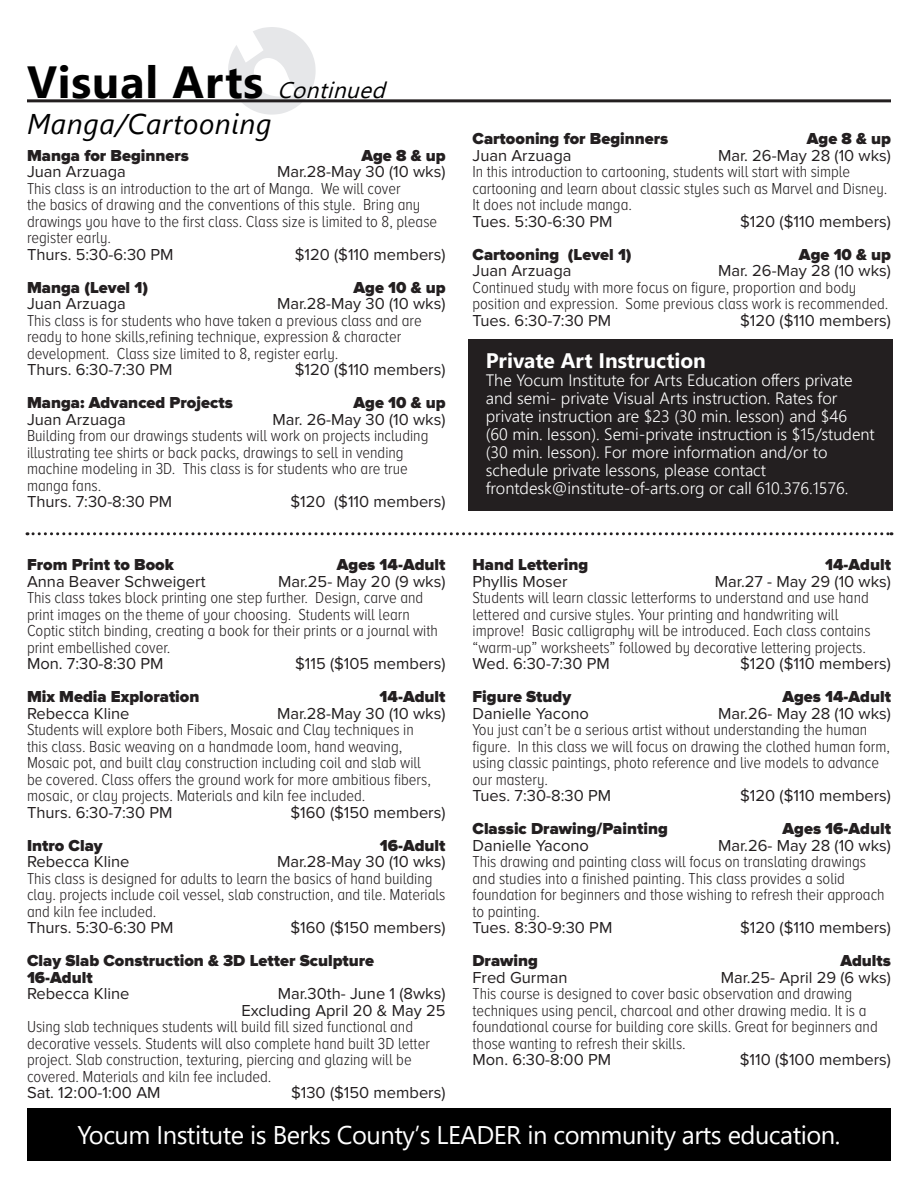
<style>
.page{position:relative;width:918px;height:1188px;background:#fff}
.page>*{position:absolute;margin:0;border:0;box-sizing:border-box;transform-origin:0 0}
.t1{font:700 45px "Segoe UI";color:#000}
.t2{font:italic 28.5px "Segoe UI";letter-spacing:.02em;color:#000}
.t3{font:25.5px "Segoe UI";letter-spacing:-.02em;color:#fff}
.t4{font:700 21px "Segoe UI";color:#fff}
.t5{font:300 16.5px/16.5px "Proxima Nova A Cond";color:#231f20}
.t6{font:16.5px "Proxima Nova";color:#231f20}
.t7{font:900 16.5px/16.5px "Proxima Nova";color:#231f20}
.t8{font:300 16.5px/18px "Segoe UI";color:#fff}
.s1{font-weight:400;font-style:italic;font-size:22.5px}
</style>
<div class="page">
<svg style="left:228px;top:27px;width:88px;height:88px"></svg>
<hr style="left:27px;top:99px;width:864px;height:3px;background:#231f20">
<svg style="left:27px;top:532px;width:865px;height:3px"></svg>
<div style="left:27px;top:1108px;width:864px;height:53px;background:#000"></div>
<div style="left:468px;top:339px;width:424px;height:172px;background:#231f20"></div>
<p class="t1" style="left:27px;top:40px;width:369px">V i s u a l A rts <span class="s1">Continued</span></p>
<p class="t2" style="left:27px;top:97px;width:246px">Manga/Cartooning</p>
<p class="t7" style="left:27px;top:147px;width:164px">Manga for Beginners</p>
<p class="t7" style="left:361px;top:147px;width:86px">Age 8 &amp; up</p>
<p class="t6" style="left:27px;top:162px;width:101px">Juan Arzuaga</p>
<p class="t6" style="left:277px;top:162px;width:170px">Mar.28-May 30 (10 wks)</p>
<p class="t5" style="left:27px;top:180px;width:412px">This class is an introduction to the art of Manga. We will cover<br>the basics of drawing and the conventions of this style. Bring any drawings you have to the first class. Class size is limited to 8, please register early.</p>
<p class="t6" style="left:27px;top:245px;width:148px">Thurs. 5:30-6:30 PM</p>
<p class="t6" style="left:295px;top:245px;width:152px">$120 ($110 members)</p>
<p class="t7" style="left:27px;top:279px;width:123px">Manga (Level 1)</p>
<p class="t7" style="left:353px;top:279px;width:94px">Age 10 &amp; up</p>
<p class="t6" style="left:27px;top:294px;width:101px">Juan Arzuaga</p>
<p class="t6" style="left:277px;top:294px;width:170px">Mar.28-May 30 (10 wks)</p>
<p class="t5" style="left:27px;top:312px;width:396px">This class is for students who have taken a previous class and are ready to hone skills,refining technique, expression &amp; character development. Class size limited to 8, register early.</p>
<p class="t6" style="left:27px;top:360px;width:147px">Thurs. 6:30-7:30 PM</p>
<p class="t6" style="left:295px;top:360px;width:152px">$120 ($110 members)</p>
<p class="t7" style="left:27px;top:395px;width:207px">Manga: Advanced Projects</p>
<p class="t7" style="left:353px;top:395px;width:94px">Age 10 &amp; up</p>
<p class="t6" style="left:27px;top:410px;width:101px">Juan Arzuaga</p>
<p class="t6" style="left:273px;top:410px;width:174px">Mar. 26-May 30 (10 wks)</p>
<p class="t5" style="left:27px;top:427px;width:403px">Building from our drawings students will work on projects including illustrating tee shirts or back packs, drawings to sell in vending machine modeling in 3D. This class is for students who are true manga fans.</p>
<p class="t6" style="left:27px;top:492px;width:147px">Thurs. 7:30-8:30 PM</p>
<p class="t6" style="left:290px;top:492px;width:157px">$120 ($110 members)</p>
<p class="t7" style="left:27px;top:557px;width:148px">From Print to Book</p>
<p class="t7" style="left:337px;top:557px;width:110px">Ages 14-Adult</p>
<p class="t6" style="left:27px;top:572px;width:180px">Anna Beaver Schweigert</p>
<p class="t6" style="left:278px;top:572px;width:169px">Mar.25- May 20 (9 wks)</p>
<p class="t5" style="left:27px;top:590px;width:412px">This class takes block printing one step further. Design, carve and print images on the theme of your choosing. Students will learn Coptic stitch binding, creating a book for their prints or a journal with print embellished cover.</p>
<p class="t6" style="left:27px;top:654px;width:138px">Mon. 7:30-8:30 PM</p>
<p class="t6" style="left:295px;top:654px;width:152px">$115 ($105 members)</p>
<p class="t7" style="left:27px;top:689px;width:174px">Mix Media Exploration</p>
<p class="t7" style="left:380px;top:689px;width:67px">14-Adult</p>
<p class="t6" style="left:27px;top:704px;width:104px">Rebecca Kline</p>
<p class="t6" style="left:277px;top:704px;width:170px">Mar.28-May 30 (10 wks)</p>
<p class="t5" style="left:27px;top:722px;width:406px">Students will explore both Fibers, Mosaic and Clay techniques in this class. Basic weaving on a handmade loom, hand weaving, Mosaic pot, and built clay construction including coil and slab will be covered. Class offers the ground work for more ambitious fibers, mosaic, or clay projects. Materials and kiln fee included.</p>
<p class="t6" style="left:27px;top:803px;width:147px">Thurs. 6:30-7:30 PM</p>
<p class="t6" style="left:291px;top:803px;width:156px">$160 ($150 members)</p>
<p class="t7" style="left:27px;top:838px;width:77px">Intro Clay</p>
<p class="t7" style="left:380px;top:838px;width:67px">16-Adult</p>
<p class="t6" style="left:27px;top:852px;width:104px">Rebecca Kline</p>
<p class="t6" style="left:277px;top:852px;width:170px">Mar.28-May 30 (10 wks)</p>
<p class="t5" style="left:27px;top:870px;width:420px">This class is designed for adults to learn the basics of hand building clay. projects include coil vessel, slab construction, and tile. Materials and kiln fee included.</p>
<p class="t6" style="left:27px;top:918px;width:148px">Thurs. 5:30-6:30 PM</p>
<p class="t6" style="left:291px;top:918px;width:156px">$160 ($150 members)</p>
<p class="t7" style="left:27px;top:953px;width:349px">Clay Slab Construction &amp; 3D Letter Sculpture<br>16-Adult</p>
<p class="t6" style="left:27px;top:984px;width:104px">Rebecca Kline</p>
<p class="t6" style="left:278px;top:984px;width:169px">Mar.30th- June 1 (8wks)</p>
<p class="t6" style="left:242px;top:1001px;width:205px">Excluding April 20 &amp; May 25</p>
<p class="t5" style="left:27px;top:1019px;width:404px">Using slab techniques students will build fill sized functional and decorative vessels. Students will also complete hand built 3D letter project. Slab construction, texturing, piercing and glazing will be covered. Materials and kiln fee included.</p>
<p class="t6" style="left:27px;top:1083px;width:135px">Sat. 12:00-1:00 AM</p>
<p class="t6" style="left:291px;top:1083px;width:156px">$130 ($150 members)</p>
<p class="t7" style="left:472px;top:131px;width:197px">Cartooning for Beginners</p>
<p class="t7" style="left:807px;top:131px;width:86px">Age 8 &amp; up</p>
<p class="t6" style="left:472px;top:146px;width:101px">Juan Arzuaga</p>
<p class="t6" style="left:718px;top:146px;width:174px">Mar. 26-May 28 (10 wks)</p>
<p class="t5" style="left:472px;top:163px;width:416px">In this introduction to cartooning, students will start with simple cartooning and learn about classic styles such as Marvel and Disney.<br>It does not include manga.</p>
<p class="t6" style="left:472px;top:212px;width:142px">Tues. 5:30-6:30 PM</p>
<p class="t6" style="left:740px;top:212px;width:152px">$120 ($110 members)</p>
<p class="t7" style="left:472px;top:246px;width:161px">Cartooning (Level 1)</p>
<p class="t7" style="left:799px;top:246px;width:94px">Age 10 &amp; up</p>
<p class="t6" style="left:472px;top:261px;width:101px">Juan Arzuaga</p>
<p class="t6" style="left:718px;top:261px;width:174px">Mar. 26-May 28 (10 wks)</p>
<p class="t5" style="left:472px;top:279px;width:417px">Continued study with more focus on figure, proportion and body position and expression. Some previous class work is recommended.</p>
<p class="t6" style="left:472px;top:311px;width:140px">Tues. 6:30-7:30 PM</p>
<p class="t6" style="left:740px;top:311px;width:152px">$120 ($110 members)</p>
<p class="t4" style="left:486px;top:341px;width:222px">Private Art Instruction</p>
<p class="t8" style="left:486px;top:370px;width:391px">The Yocum Institute for Arts Education offers private and semi- private Visual Arts instruction. Rates for private instruction are $23 (30 min. lesson) and $46<br>(60 min. lesson). Semi-private instruction is $15/student (30 min. lesson). For more information and/or to schedule private lessons, please contact frontdesk@institute-of-arts.org or call 610.376.1576.</p>
<p class="t7" style="left:472px;top:557px;width:117px">Hand Lettering</p>
<p class="t7" style="left:825px;top:557px;width:67px">14-Adult</p>
<p class="t6" style="left:472px;top:572px;width:97px">Phyllis Moser</p>
<p class="t6" style="left:715px;top:572px;width:178px">Mar.27 - May 29 (10 wks)</p>
<p class="t5" style="left:472px;top:590px;width:400px">Students will learn classic letterforms to understand and use hand lettered and cursive styles. Your printing and handwriting will improve! Basic calligraphy will be introduced. Each class contains “warm-up” worksheets” followed by decorative lettering projects.</p>
<p class="t6" style="left:472px;top:654px;width:139px">Wed. 6:30-7:30 PM</p>
<p class="t6" style="left:740px;top:654px;width:152px">$120 ($110 members)</p>
<p class="t7" style="left:472px;top:689px;width:100px">Figure Study</p>
<p class="t7" style="left:782px;top:689px;width:110px">Ages 14-Adult</p>
<p class="t6" style="left:472px;top:704px;width:118px">Danielle Yacono</p>
<p class="t6" style="left:718px;top:704px;width:174px">Mar.26- May 28 (10 wks)</p>
<p class="t5" style="left:472px;top:722px;width:419px">You just can’t be a serious artist without understanding the human figure. In this class we will focus on drawing the clothed human form, using classic paintings, photo reference and live models to advance our mastery.</p>
<p class="t6" style="left:472px;top:786px;width:140px">Tues. 7:30-8:30 PM</p>
<p class="t6" style="left:740px;top:786px;width:152px">$120 ($110 members)</p>
<p class="t7" style="left:472px;top:821px;width:197px">Classic Drawing/Painting</p>
<p class="t7" style="left:783px;top:821px;width:110px">Ages 16-Adult</p>
<p class="t6" style="left:472px;top:836px;width:118px">Danielle Yacono</p>
<p class="t6" style="left:718px;top:836px;width:174px">Mar.26- May 28 (10 wks)</p>
<p class="t5" style="left:472px;top:854px;width:414px">This drawing and painting class will focus on translating drawings and studies into a finished painting. This class provides a solid foundation for beginners and those wishing to refresh their approach to painting.</p>
<p class="t6" style="left:472px;top:918px;width:141px">Tues. 8:30-9:30 PM</p>
<p class="t6" style="left:740px;top:918px;width:152px">$120 ($110 members)</p>
<p class="t7" style="left:472px;top:953px;width:67px">Drawing</p>
<p class="t7" style="left:840px;top:953px;width:52px">Adults</p>
<p class="t6" style="left:472px;top:968px;width:96px">Fred Gurman</p>
<p class="t6" style="left:721px;top:968px;width:172px">Mar.25- April 29 (6 wks)</p>
<p class="t5" style="left:472px;top:986px;width:407px">This course is designed to cover basic observation and drawing techniques using pencil, charcoal and other drawing media. It is a foundational course for building core skills. Great for beginners and those wanting to refresh their skills.</p>
<p class="t6" style="left:472px;top:1050px;width:140px">Mon. 6:30-8:00 PM</p>
<p class="t6" style="left:740px;top:1050px;width:153px">$110 ($100 members)</p>
<p class="t3" style="left:78px;top:1111px;width:764px">Yocum Institute is Berks County’s LEADER in community arts education.</p>
</div>
